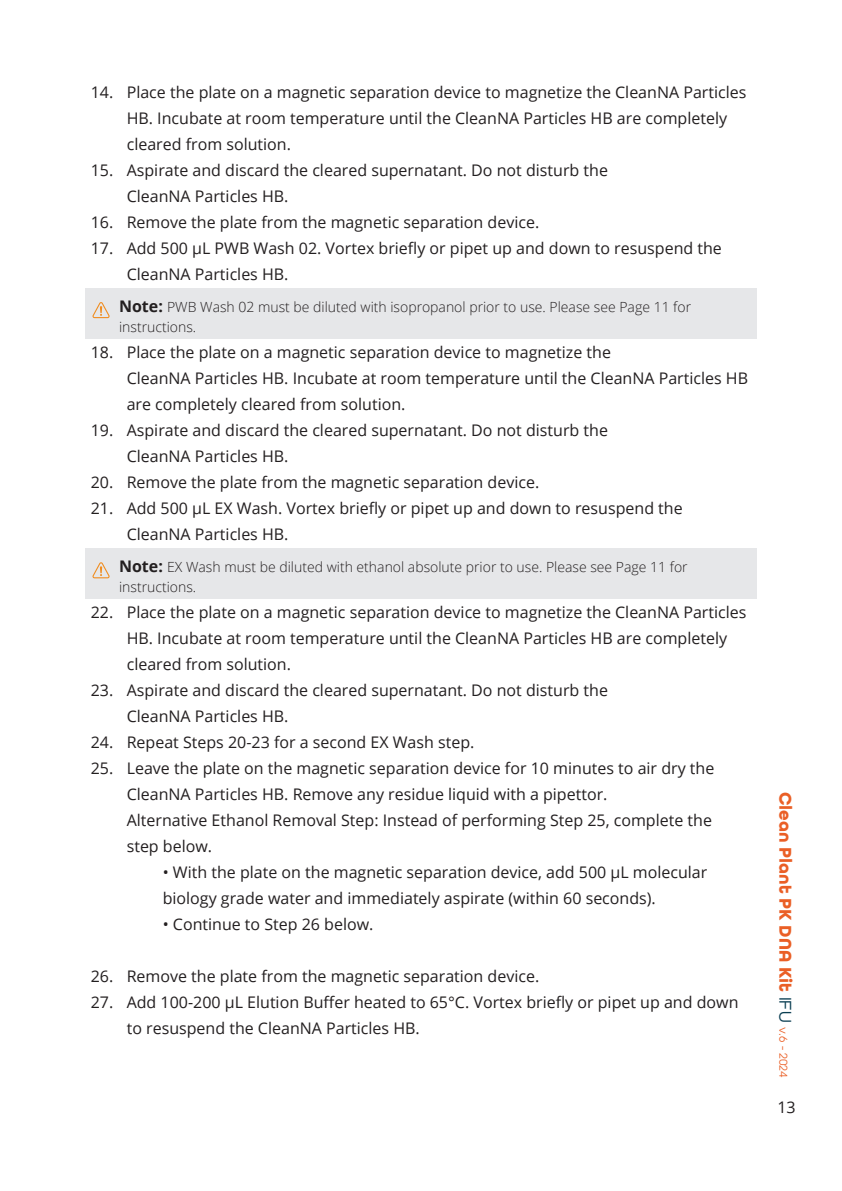
<style>
.page{position:relative;width:842px;height:1191px;background:#fff}
.page>*{position:absolute;margin:0;border:0;box-sizing:border-box;transform-origin:0 0}
.t1{font:700 18px "All Round Gothic";color:#ea5f26}
.p-CLNA{font:16px/26px "Open Sans";color:#231f20}
.Note_numbered_list{font:300 14px/20px "Open Sans";color:#231f20}
.s1{font-weight:700;font-size:16px}
.s2{font-weight:400;color:#093d51}
.s3{font-weight:400;font-size:12px}
</style>
<div class="page">
<div style="left:85px;top:288px;width:672px;height:50px;background:#e6e7e9"></div>
<div style="left:85px;top:548px;width:672px;height:50px;background:#e6e7e9"></div>
<svg style="left:92px;top:302px;width:18px;height:17px"></svg>
<svg style="left:92px;top:562px;width:18px;height:17px"></svg>
<p class="p-CLNA" style="left:127px;top:79px;width:621px;text-indent:-36px">14. Place the plate on a magnetic separation device to magnetize the CleanNA Particles<br>HB. Incubate at room temperature until the CleanNA Particles HB are completely cleared from solution.</p>
<p class="p-CLNA" style="left:127px;top:157px;width:483px;text-indent:-36px">15. Aspirate and discard the cleared supernatant. Do not disturb the<br>CleanNA Particles HB.</p>
<p class="p-CLNA" style="left:91px;top:209px;width:450px">16. Remove the plate from the magnetic separation device.</p>
<p class="p-CLNA" style="left:127px;top:235px;width:597px;text-indent:-36px">17. Add 500 μL PWB Wash 02. Vortex briefly or pipet up and down to resuspend the<br>CleanNA Particles HB.</p>
<p class="Note_numbered_list" style="left:119px;top:296px;width:574px"><span class="s1">Note:</span> PWB Wash 02 must be diluted with isopropanol prior to use. Please see Page 11 for instructions.</p>
<p class="p-CLNA" style="left:127px;top:339px;width:623px;text-indent:-36px">18. Place the plate on a magnetic separation device to magnetize the<br>CleanNA Particles HB. Incubate at room temperature until the CleanNA Particles HB are completely cleared from solution.</p>
<p class="p-CLNA" style="left:127px;top:417px;width:483px;text-indent:-36px">19. Aspirate and discard the cleared supernatant. Do not disturb the<br>CleanNA Particles HB.</p>
<p class="p-CLNA" style="left:91px;top:469px;width:450px">20. Remove the plate from the magnetic separation device.</p>
<p class="p-CLNA" style="left:127px;top:495px;width:557px;text-indent:-36px">21. Add 500 μL EX Wash. Vortex briefly or pipet up and down to resuspend the<br>CleanNA Particles HB.</p>
<p class="Note_numbered_list" style="left:119px;top:556px;width:570px"><span class="s1">Note:</span> EX Wash must be diluted with ethanol absolute prior to use. Please see Page 11 for instructions.</p>
<p class="p-CLNA" style="left:127px;top:599px;width:621px;text-indent:-36px">22. Place the plate on a magnetic separation device to magnetize the CleanNA Particles<br>HB. Incubate at room temperature until the CleanNA Particles HB are completely cleared from solution.</p>
<p class="p-CLNA" style="left:127px;top:677px;width:483px;text-indent:-36px">23. Aspirate and discard the cleared supernatant. Do not disturb the<br>CleanNA Particles HB.</p>
<p class="p-CLNA" style="left:91px;top:729px;width:385px">24. Repeat Steps 20-23 for a second EX Wash step.</p>
<p class="p-CLNA" style="left:127px;top:755px;width:589px;text-indent:-36px">25. Leave the plate on the magnetic separation device for 10 minutes to air dry the CleanNA Particles HB. Remove any residue liquid with a pipettor.<br>Alternative Ethanol Removal Step: Instead of performing Step 25, complete the step below.</p>
<p class="p-CLNA" style="left:163px;top:859px;width:546px">• With the plate on the magnetic separation device, add 500 µL molecular biology grade water and immediately aspirate (within 60 seconds).</p>
<p class="p-CLNA" style="left:163px;top:911px;width:212px">• Continue to Step 26 below.</p>
<p class="p-CLNA" style="left:91px;top:963px;width:450px">26. Remove the plate from the magnetic separation device.</p>
<p class="p-CLNA" style="left:127px;top:989px;width:613px;text-indent:-36px">27. Add 100-200 μL Elution Buffer heated to 65°C. Vortex briefly or pipet up and down to resuspend the CleanNA Particles HB.</p>
<p class="t1" style="left:796px;top:792px;width:287px;rotate:90deg">Clean Plant PK DNA Kit <span class="s2">IFU</span> <span class="s3">v.6 - 2024</span></p>
<p class="p-CLNA" style="left:777px;top:1093px;width:20px">13</p>
</div>
